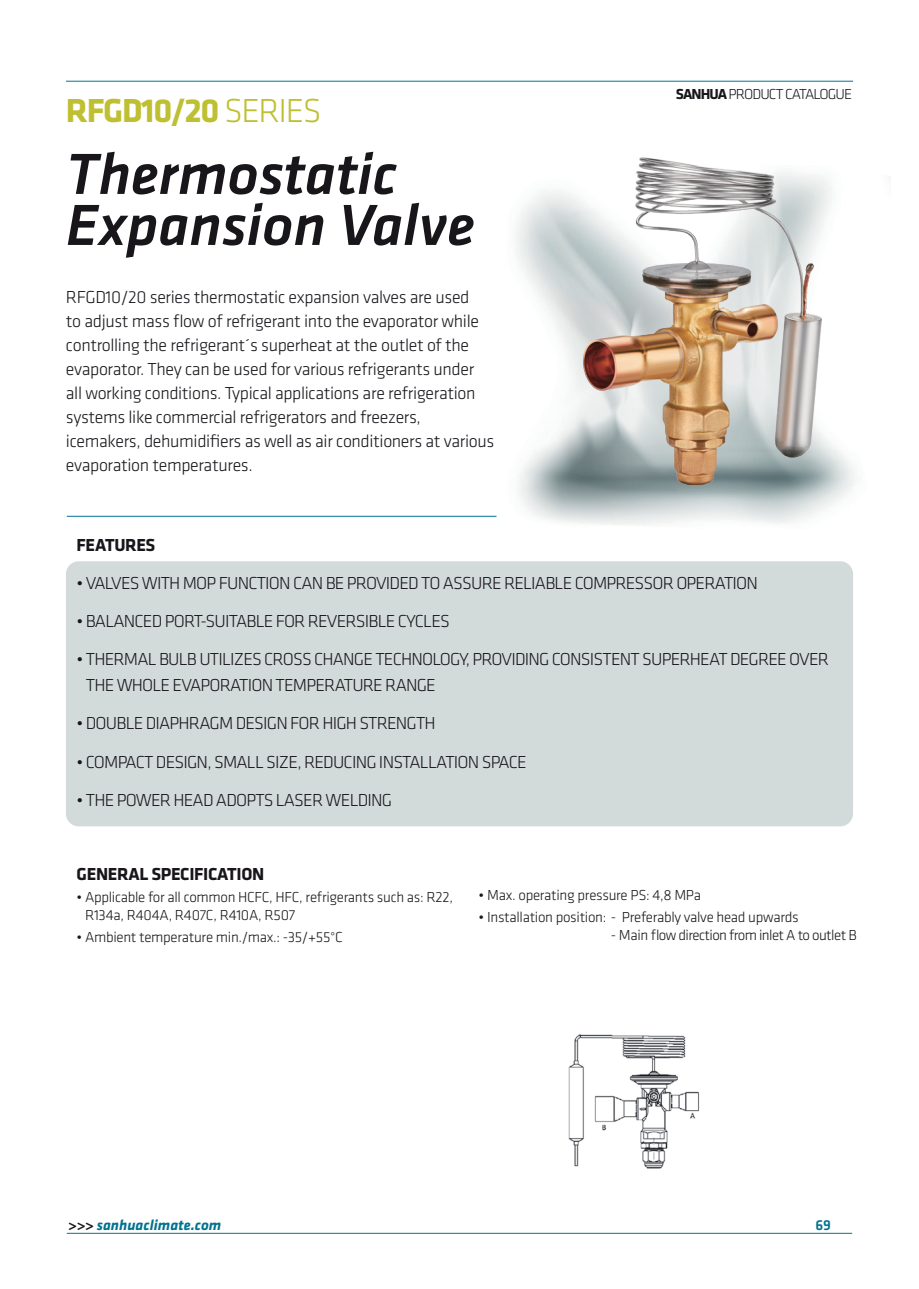
<style>
.page{position:relative;width:919px;height:1289px;background:#fff}
.page>*{position:absolute;margin:0;border:0;box-sizing:border-box;transform-origin:0 0}
.t1{font:italic 500 60px/51px "Klavika";color:#19161b}
.t2{font:700 34.5px "Klavika";letter-spacing:-.04em;color:#bfbf32}
.t3{font:300 18px/24px "Klavika";letter-spacing:-.02em;color:#19161b}
.t4{font:300 18px/25.5px "Klavika";letter-spacing:-.045em;color:#19161b}
.t5{font:700 18px "Klavika";letter-spacing:-.02em;color:#19161b}
.t6{font:300 15px/18px "Klavika";letter-spacing:-.02em;color:#19161b}
.t7{font:300 15px "Klavika";letter-spacing:-.04em;color:#19161b}
.t8{font:300 15px "Klavika";letter-spacing:-.06em;color:#19161b}
.t9{font:italic 700 15px "Klavika";color:#017390}
.t10{font:500 15px "Klavika";color:#017390}
.s1{font-weight:300}
.s2{font-weight:700}
.s3{font-style:normal;color:#19161b}
</style>
<div class="page">
<hr style="left:67px;top:1232px;width:785px;height:1px;background:#017390">
<hr style="left:66px;top:81px;width:787px;height:1px;background:#017390">
<div style="left:66px;top:561px;width:787px;height:265px;background:#d3dada;border-radius:13px"></div>
<hr style="left:67px;top:516px;width:429px;height:1px;background:#017390">
<img style="left:515px;top:177px;width:343px;height:348px">
<img style="left:568px;top:1034px;width:132px;height:135px">
<img style="left:583px;top:157px;width:238px;height:328px">
<h2 class="t2" style="left:66px;top:91px;width:257px">RFGD10/20 <span class="s1">SERIES</span></h2>
<h1 class="t1" style="left:66px;top:150px;width:410px">Thermostatic<br>Expansion Valve</h1>
<p class="t3" style="left:66px;top:285px;width:430px">RFGD10/20 series thermostatic expansion valves are used<br>to adjust mass flow of refrigerant into the evaporator while controlling the refrigerant´s superheat at the outlet of the evaporator. They can be used for various refrigerants under all working conditions. Typical applications are refrigeration systems like commercial refrigerators and freezers, icemakers, dehumidifiers as well as air conditioners at various evaporation temperatures.</p>
<p class="t8" style="left:675px;top:86px;width:178px"><span class="s2">SANHUA</span> PRODUCT CATALOGUE</p>
<p class="t5" style="left:77px;top:535px;width:80px">FEATURES</p>
<p class="t4" style="left:77px;top:570px;width:683px">• VALVES WITH MOP FUNCTION CAN BE PROVIDED TO ASSURE RELIABLE COMPRESSOR OPERATION</p>
<p class="t4" style="left:77px;top:608px;width:375px">• BALANCED PORT-SUITABLE FOR REVERSIBLE CYCLES</p>
<p class="t4" style="left:86px;top:647px;width:744px;text-indent:-9px">• THERMAL BULB UTILIZES CROSS CHANGE TECHNOLOGY, PROVIDING CONSISTENT SUPERHEAT DEGREE OVER<br>THE WHOLE EVAPORATION TEMPERATURE RANGE</p>
<p class="t4" style="left:77px;top:710px;width:360px">• DOUBLE DIAPHRAGM DESIGN FOR HIGH STRENGTH</p>
<p class="t4" style="left:77px;top:749px;width:452px">• COMPACT DESIGN, SMALL SIZE, REDUCING INSTALLATION SPACE</p>
<p class="t4" style="left:77px;top:787px;width:317px">• THE POWER HEAD ADOPTS LASER WELDING</p>
<p class="t5" style="left:77px;top:863px;width:189px">GENERAL SPECIFICATION</p>
<p class="t6" style="left:85px;top:888px;width:369px;text-indent:-8px">• Applicable for all common HCFC, HFC, refrigerants such as: R22,<br>R134a, R404A, R407C, R410A, R507</p>
<p class="t6" style="left:77px;top:928px;width:268px">• Ambient temperature min./max.: -35/+55°C</p>
<p class="t6" style="left:478px;top:885px;width:224px">• Max. operating pressure PS: 4,8 MPa</p>
<p class="t6" style="left:478px;top:908px;width:321px">• Installation position: - Preferably valve head upwards</p>
<p class="t7" style="left:610px;top:926px;width:247px">- Main flow direction from inlet A to outlet B</p>
<p class="t9" style="left:68px;top:1217px;width:155px"><span class="s3">&gt;&gt;&gt;</span> sanhuaclimate.com</p>
<p class="t10" style="left:815px;top:1217px;width:17px">69</p>
</div>
